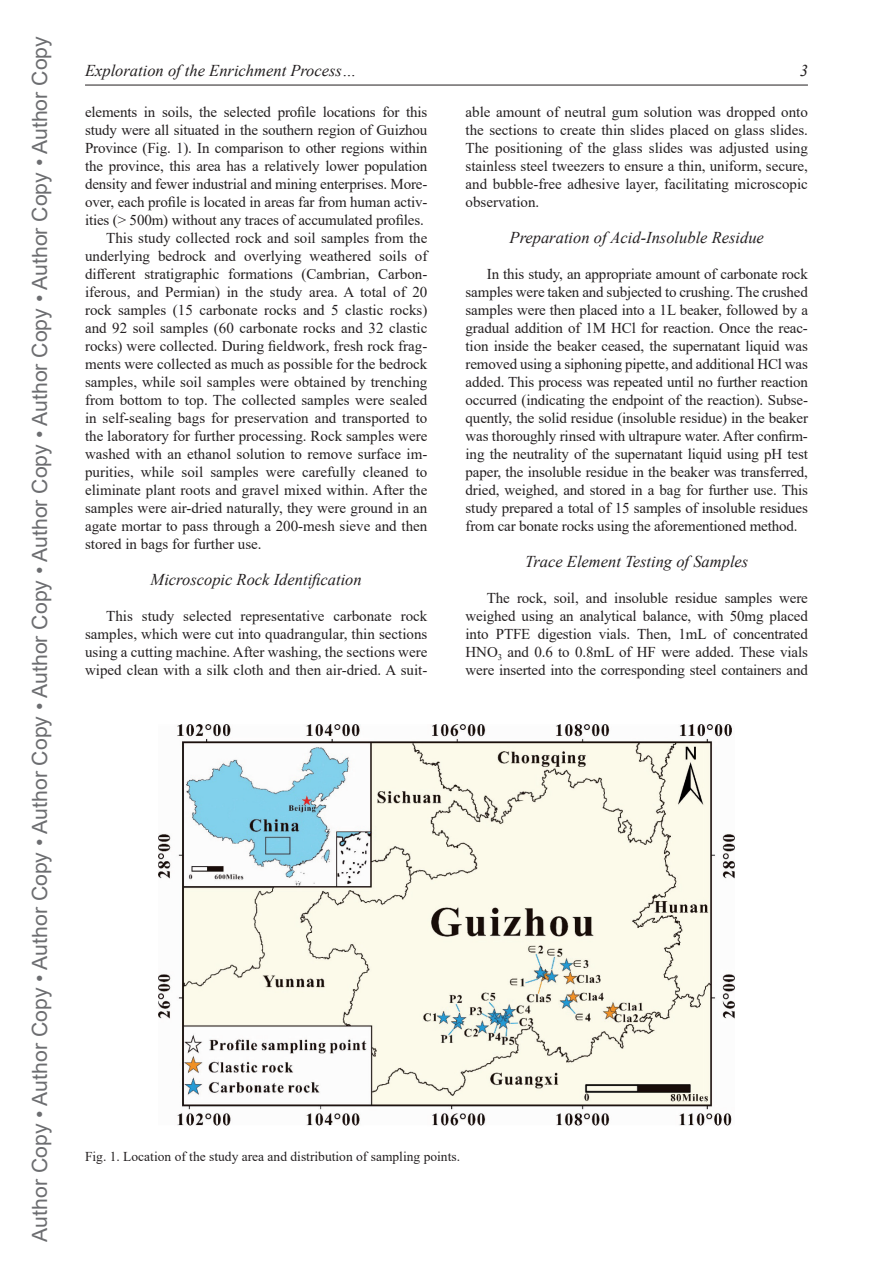
<style>
.page{position:relative;width:893px;height:1263px;background:#fff}
.page>*{position:absolute;margin:0;border:0;box-sizing:border-box;transform-origin:0 0}
.t1{font:21px "Arial";color:#6c6d70}
.t2{font:italic 16.5px "Times New Roman";color:#231f20}
.t3{font:15px/18px "Times New Roman";color:#231f20;text-align:justify}
.t4{font:13.5px "Times New Roman";color:#231f20}
</style>
<div class="page">
<hr style="left:85px;top:85px;width:723px;height:1px;background:#231f20">
<img style="left:159px;top:724px;width:575px;height:402px">
<h1 class="t1" style="left:25px;top:1242px;width:1207px;rotate:-90deg">Author Copy • Author Copy • Author Copy • Author Copy • Author Copy • Author Copy • Author Copy • Author Copy • Author Copy</h1>
<p class="t2" style="left:85px;top:59px;width:273px">Exploration of the Enrichment Process…</p>
<p class="t2" style="left:800px;top:59px;width:10px">3</p>
<p class="t3" style="left:85px;top:102px;width:344px">elements in soils, the selected profile locations for this</p>
<p class="t3" style="left:85px;top:120px;width:344px">study were all situated in the southern region of Guizhou</p>
<p class="t3" style="left:85px;top:138px;width:344px">Province (Fig. 1). In comparison to other regions within</p>
<p class="t3" style="left:85px;top:156px;width:344px">the province, this area has a relatively lower population</p>
<p class="t3" style="left:85px;top:174px;width:344px">density and fewer industrial and mining enterprises. More-</p>
<p class="t3" style="left:85px;top:192px;width:344px">over, each profile is located in areas far from human activ-</p>
<p class="t3" style="left:85px;top:210px;width:340px">ities (&gt; 500m) without any traces of accumulated profiles.</p>
<p class="t3" style="left:106px;top:228px;width:323px">This study collected rock and soil samples from the</p>
<p class="t3" style="left:85px;top:246px;width:344px">underlying bedrock and overlying weathered soils of</p>
<p class="t3" style="left:85px;top:264px;width:344px">different stratigraphic formations (Cambrian, Carbon-</p>
<p class="t3" style="left:85px;top:282px;width:344px">iferous, and Permian) in the study area. A total of 20</p>
<p class="t3" style="left:85px;top:300px;width:344px">rock samples (15 carbonate rocks and 5 clastic rocks)</p>
<p class="t3" style="left:85px;top:318px;width:344px">and 92 soil samples (60 carbonate rocks and 32 clastic</p>
<p class="t3" style="left:85px;top:336px;width:344px">rocks) were collected. During fieldwork, fresh rock frag-</p>
<p class="t3" style="left:85px;top:354px;width:344px">ments were collected as much as possible for the bedrock</p>
<p class="t3" style="left:85px;top:372px;width:344px">samples, while soil samples were obtained by trenching</p>
<p class="t3" style="left:85px;top:390px;width:344px">from bottom to top. The collected samples were sealed</p>
<p class="t3" style="left:85px;top:408px;width:344px">in self-sealing bags for preservation and transported to</p>
<p class="t3" style="left:85px;top:426px;width:344px">the laboratory for further processing. Rock samples were</p>
<p class="t3" style="left:85px;top:444px;width:344px">washed with an ethanol solution to remove surface im-</p>
<p class="t3" style="left:85px;top:462px;width:344px">purities, while soil samples were carefully cleaned to</p>
<p class="t3" style="left:85px;top:480px;width:344px">eliminate plant roots and gravel mixed within. After the</p>
<p class="t3" style="left:85px;top:498px;width:344px">samples were air-dried naturally, they were ground in an</p>
<p class="t3" style="left:85px;top:516px;width:344px">agate mortar to pass through a 200-mesh sieve and then</p>
<p class="t3" style="left:85px;top:534px;width:178px">stored in bags for further use.</p>
<p class="t2" style="left:151px;top:568px;width:213px">Microscopic Rock Identification</p>
<p class="t3" style="left:85px;top:606px;width:344px;text-indent:21px">This study selected representative carbonate rock samples, which were cut into quadrangular, thin sections using a cutting machine. After washing, the sections were wiped clean with a silk cloth and then air-dried. A suit-</p>
<p class="t3" style="left:466px;top:102px;width:344px">able amount of neutral gum solution was dropped onto the sections to create thin slides placed on glass slides.<br>The positioning of the glass slides was adjusted using stainless steel tweezers to ensure a thin, uniform, secure, and bubble-free adhesive layer, facilitating microscopic observation.</p>
<p class="t2" style="left:510px;top:226px;width:256px">Preparation of Acid-Insoluble Residue</p>
<p class="t3" style="left:466px;top:264px;width:344px;text-indent:21px">In this study, an appropriate amount of carbonate rock samples were taken and subjected to crushing. The crushed samples were then placed into a 1L beaker, followed by a gradual addition of 1M HCl for reaction. Once the reac&shy;tion inside the beaker ceased, the supernatant liquid was removed using a siphoning pipette, and additional HCl was added. This process was repeated until no further reaction occurred (indicating the endpoint of the reaction). Subse&shy;quently, the solid residue (insoluble residue) in the beaker was thoroughly rinsed with ultrapure water. After confirm&shy;ing the neutrality of the supernatant liquid using pH test paper, the insoluble residue in the beaker was transferred, dried, weighed, and stored in a bag for further use. This study prepared a total of 15 samples of insoluble residues from car bonate rocks using the aforementioned method.</p>
<p class="t2" style="left:525px;top:550px;width:225px">Trace Element Testing of Samples</p>
<p class="t3" style="left:466px;top:588px;width:344px;text-indent:21px">The rock, soil, and insoluble residue samples were weighed using an analytical balance, with 50mg placed into PTFE digestion vials. Then, 1mL of concentrated HNO<sub>3</sub> and 0.6 to 0.8mL of HF were added. These vials were inserted into the corresponding steel containers and</p>
<p class="t4" style="left:85px;top:1147px;width:376px">Fig. 1. Location of the study area and distribution of sampling points.</p>
</div>
